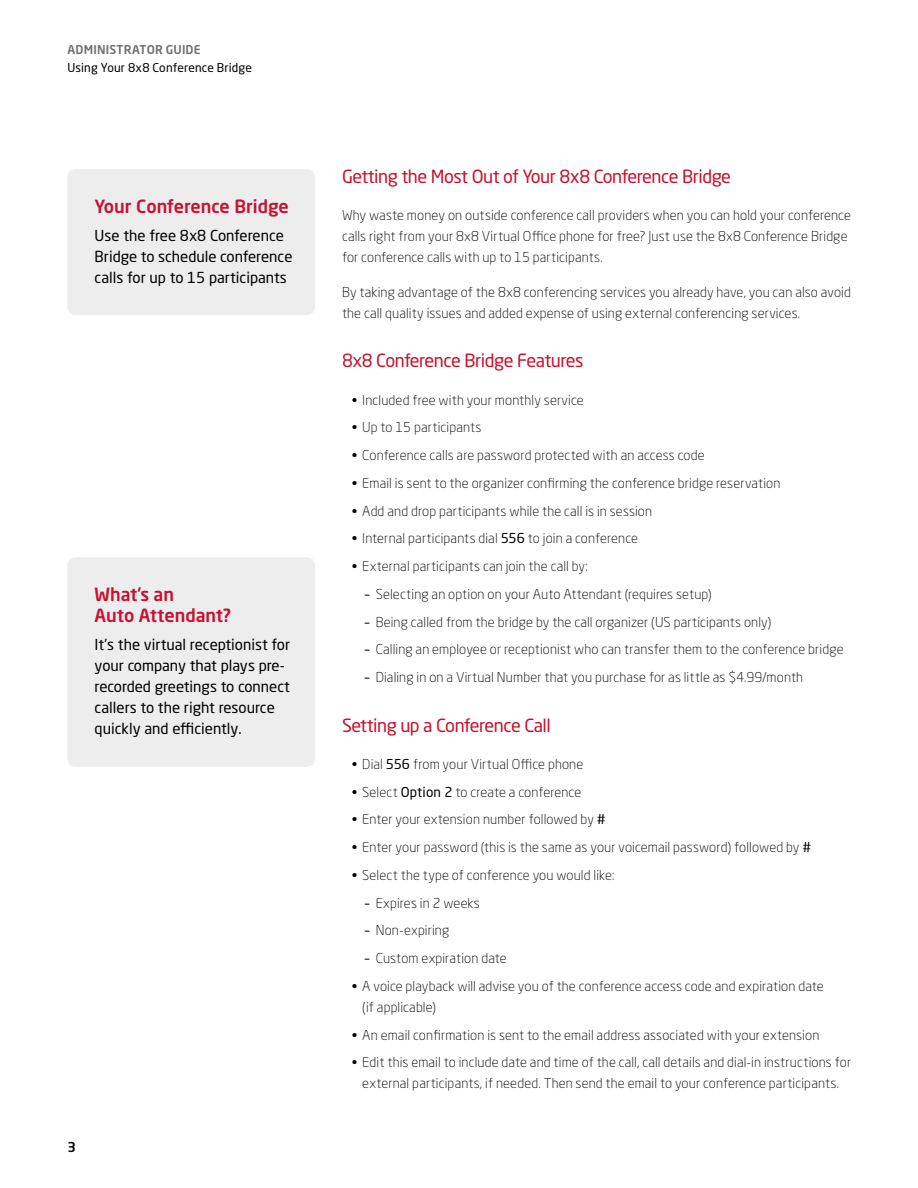
<style>
.page{position:relative;width:918px;height:1188px;background:#fff}
.page>*{position:absolute;margin:0;border:0;box-sizing:border-box;transform-origin:0 0}
.t1{font:18px "Neo Sans Std";letter-spacing:-.025em;color:#c41230}
.t2{font:500 18px/21px "Neo Sans Std";color:#c41230}
.t3{font:15px/21px "Neo Sans Std";color:#000}
.t4{font:300 13.5px/21px "Neo Sans Std";letter-spacing:.01em;color:#000}
.t5{font:500 13.5px "Neo Sans Std";color:#000}
.t6{font:12px "Neo Sans Std";letter-spacing:.01em;color:#000}
.t7{font:500 12px "Neo Sans Std";letter-spacing:.015em;color:#6d6e71}
.s1{font-weight:400}
</style>
<div class="page">
<div style="left:68px;top:557px;width:247px;height:210px;background:#ededee;border-radius:8px"></div>
<div style="left:68px;top:169px;width:247px;height:146px;background:#ededee;border-radius:8px"></div>
<p class="t7" style="left:68px;top:42px;width:135px">ADMINISTRATOR GUIDE</p>
<p class="t6" style="left:68px;top:60px;width:186px">Using Your 8x8 Conference Bridge</p>
<h1 class="t2" style="left:95px;top:196px;width:196px">Your Conference Bridge</h1>
<p class="t3" style="left:95px;top:225px;width:199px">Use the free 8x8 Conference<br>Bridge to schedule conference calls for up to 15 participants</p>
<h1 class="t2" style="left:95px;top:584px;width:138px">What’s an<br>Auto Attendant?</h1>
<p class="t3" style="left:95px;top:634px;width:197px">It’s the virtual receptionist for your company that plays pre&shy;recorded greetings to connect callers to the right resource quickly and efficiently.</p>
<p class="t5" style="left:68px;top:1138px;width:10px">3</p>
<h1 class="t1" style="left:342px;top:166px;width:391px">Getting the Most Out of Your 8x8 Conference Bridge</h1>
<p class="t4" style="left:342px;top:205px;width:510px">Why waste money on outside conference call providers when you can hold your conference calls right from your 8x8 Virtual Office phone for free? Just use the 8x8 Conference Bridge for conference calls with up to 15 participants.</p>
<p class="t4" style="left:342px;top:281px;width:510px">By taking advantage of the 8x8 conferencing services you already have, you can also avoid the call quality issues and added expense of using external conferencing services.</p>
<h1 class="t1" style="left:342px;top:350px;width:243px">8x8 Conference Bridge Features</h1>
<p class="t4" style="left:352px;top:389px;width:234px">• Included free with your monthly service</p>
<p class="t4" style="left:352px;top:417px;width:131px">• Up to 15 participants</p>
<p class="t4" style="left:352px;top:445px;width:354px">• Conference calls are password protected with an access code</p>
<p class="t4" style="left:352px;top:472px;width:430px">• Email is sent to the organizer confirming the conference bridge reservation</p>
<p class="t4" style="left:352px;top:500px;width:302px">• Add and drop participants while the call is in session</p>
<p class="t4" style="left:352px;top:528px;width:288px">• Internal participants dial <span class="s1">556</span> to join a conference</p>
<p class="t4" style="left:352px;top:556px;width:238px">• External participants can join the call by:</p>
<p class="t4" style="left:365px;top:583px;width:348px"><span class="s1">–</span> Selecting an option on your Auto Attendant (requires setup)</p>
<p class="t4" style="left:365px;top:611px;width:408px"><span class="s1">–</span> Being called from the bridge by the call organizer (US participants only)</p>
<p class="t4" style="left:365px;top:639px;width:480px"><span class="s1">–</span> Calling an employee or receptionist who can transfer them to the conference bridge</p>
<p class="t4" style="left:365px;top:667px;width:439px"><span class="s1">–</span> Dialing in on a Virtual Number that you purchase for as little as $4.99/month</p>
<h1 class="t1" style="left:342px;top:714px;width:210px">Setting up a Conference Call</h1>
<p class="t4" style="left:352px;top:753px;width:233px">• Dial <span class="s1">556</span> from your Virtual Office phone</p>
<p class="t4" style="left:352px;top:781px;width:231px">• Select <span class="s1">Option 2</span> to create a conference</p>
<p class="t4" style="left:352px;top:809px;width:255px">• Enter your extension number followed by <span class="s1">#</span></p>
<p class="t4" style="left:352px;top:837px;width:461px">• Enter your password (this is the same as your voicemail password) followed by <span class="s1">#</span></p>
<p class="t4" style="left:352px;top:864px;width:264px">• Select the type of conference you would like:</p>
<p class="t4" style="left:365px;top:892px;width:116px"><span class="s1">–</span> Expires in 2 weeks</p>
<p class="t4" style="left:365px;top:920px;width:86px"><span class="s1">–</span> Non-expiring</p>
<p class="t4" style="left:365px;top:948px;width:143px"><span class="s1">–</span> Custom expiration date</p>
<p class="t4" style="left:362px;top:975px;width:463px;text-indent:-11px">• A voice playback will advise you of the conference access code and expiration date (if applicable)</p>
<p class="t4" style="left:352px;top:1024px;width:469px">• An email confirmation is sent to the email address associated with your extension</p>
<p class="t4" style="left:352px;top:1052px;width:501px;text-align:center">• Edit this email to include date and time of the call, call details and dial-in instructions for external participants, if needed. Then send the email to your conference participants.</p>
</div>
